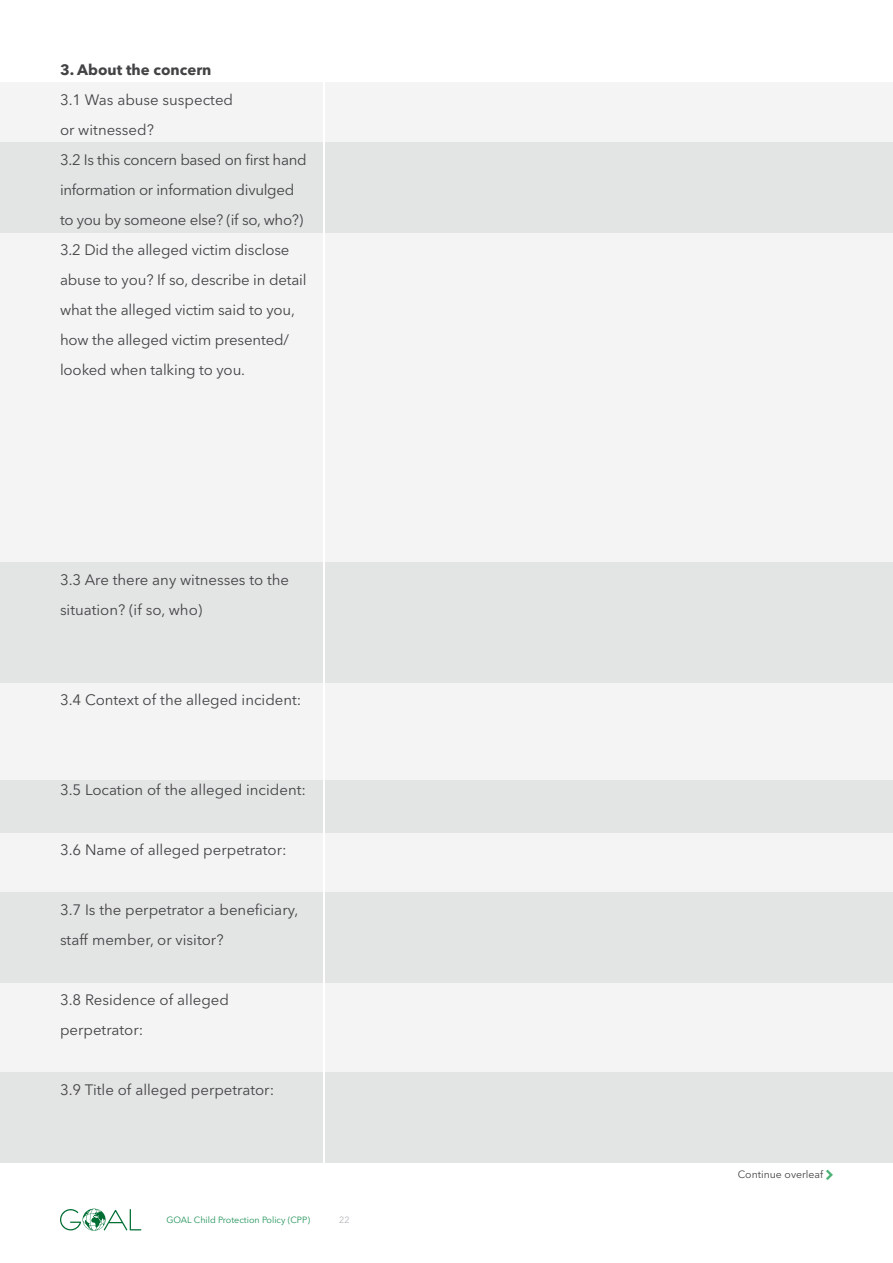
<style>
.page{position:relative;width:893px;height:1263px;background:#fff}
.page>*{position:absolute;margin:0;border:0;box-sizing:border-box;transform-origin:0 0}
.Basic_Body{font:15px/30px "Avenir Next LT Pro";letter-spacing:-.01em;color:#434345}
.Basic_Body-2{font:700 15px "Avenir Next LT Pro";color:#434345}
.Basic_Body-3{font:10.5px "Avenir Next LT Pro";color:#434345}
.t1{font:9px "Avenir Next LT Pro";color:#1f9257}
.t2{font:9px "Avenir Next LT Pro";color:#b2b4b7}
</style>
<div class="page">
<div style="left:0;top:82px;width:323px;height:60px;background:#f4f4f5"></div>
<div style="left:326px;top:82px;width:567px;height:60px;background:#f4f4f5"></div>
<div style="left:0;top:232px;width:323px;height:330px;background:#f4f4f5"></div>
<div style="left:326px;top:232px;width:567px;height:330px;background:#f4f4f5"></div>
<div style="left:0;top:682px;width:323px;height:98px;background:#f4f4f5"></div>
<div style="left:0;top:832px;width:323px;height:60px;background:#f4f4f5"></div>
<div style="left:0;top:983px;width:323px;height:89px;background:#f4f4f5"></div>
<div style="left:326px;top:682px;width:567px;height:98px;background:#f4f4f5"></div>
<div style="left:326px;top:832px;width:567px;height:60px;background:#f4f4f5"></div>
<div style="left:326px;top:983px;width:567px;height:89px;background:#f4f4f5"></div>
<div style="left:0;top:142px;width:323px;height:90px;background:#e3e4e4"></div>
<div style="left:326px;top:142px;width:567px;height:90px;background:#e3e4e4"></div>
<div style="left:0;top:562px;width:323px;height:120px;background:#e3e4e4"></div>
<div style="left:326px;top:562px;width:567px;height:120px;background:#e3e4e4"></div>
<div style="left:0;top:780px;width:323px;height:52px;background:#e3e4e4"></div>
<div style="left:0;top:893px;width:323px;height:90px;background:#e3e4e4"></div>
<div style="left:0;top:1072px;width:323px;height:90px;background:#e3e4e4"></div>
<div style="left:326px;top:780px;width:567px;height:52px;background:#e3e4e4"></div>
<div style="left:326px;top:893px;width:567px;height:90px;background:#e3e4e4"></div>
<div style="left:326px;top:1072px;width:567px;height:90px;background:#e3e4e4"></div>
<svg style="left:60px;top:1209px;width:81px;height:21px"></svg>
<p class="Basic_Body-2" style="left:60px;top:61px;width:153px">3. About the concern</p>
<p class="Basic_Body" style="left:60px;top:85px;width:175px">3.1 Was abuse suspected</p>
<p class="Basic_Body" style="left:60px;top:115px;width:95px">or witnessed?</p>
<p class="Basic_Body" style="left:60px;top:145px;width:248px">3.2 Is this concern based on first hand information or information divulged to you by someone else? (if so, who?)</p>
<p class="Basic_Body" style="left:60px;top:235px;width:248px">3.2 Did the alleged victim disclose abuse to you? If so, describe in detail what the alleged victim said to you, how the alleged victim presented/ looked when talking to you.</p>
<p class="Basic_Body" style="left:60px;top:565px;width:231px">3.3 Are there any witnesses to the situation? (if so, who)</p>
<p class="Basic_Body" style="left:60px;top:685px;width:243px">3.4 Context of the alleged incident:</p>
<p class="Basic_Body" style="left:60px;top:775px;width:247px">3.5 Location of the alleged incident:</p>
<p class="Basic_Body" style="left:60px;top:835px;width:228px">3.6 Name of alleged perpetrator:</p>
<p class="Basic_Body" style="left:60px;top:895px;width:240px">3.7 Is the perpetrator a beneficiary, staff member, or visitor?</p>
<p class="Basic_Body" style="left:60px;top:985px;width:170px">3.8 Residence of alleged perpetrator:</p>
<p class="Basic_Body" style="left:60px;top:1075px;width:216px">3.9 Title of alleged perpetrator:</p>
<p class="t1" style="left:166px;top:1214px;width:145px">GOAL Child Protection Policy (CPP)</p>
<p class="t2" style="left:339px;top:1214px;width:12px">22</p>
<p class="Basic_Body-3" style="left:738px;top:1168px;width:87px">Continue overleaf</p>
</div>
